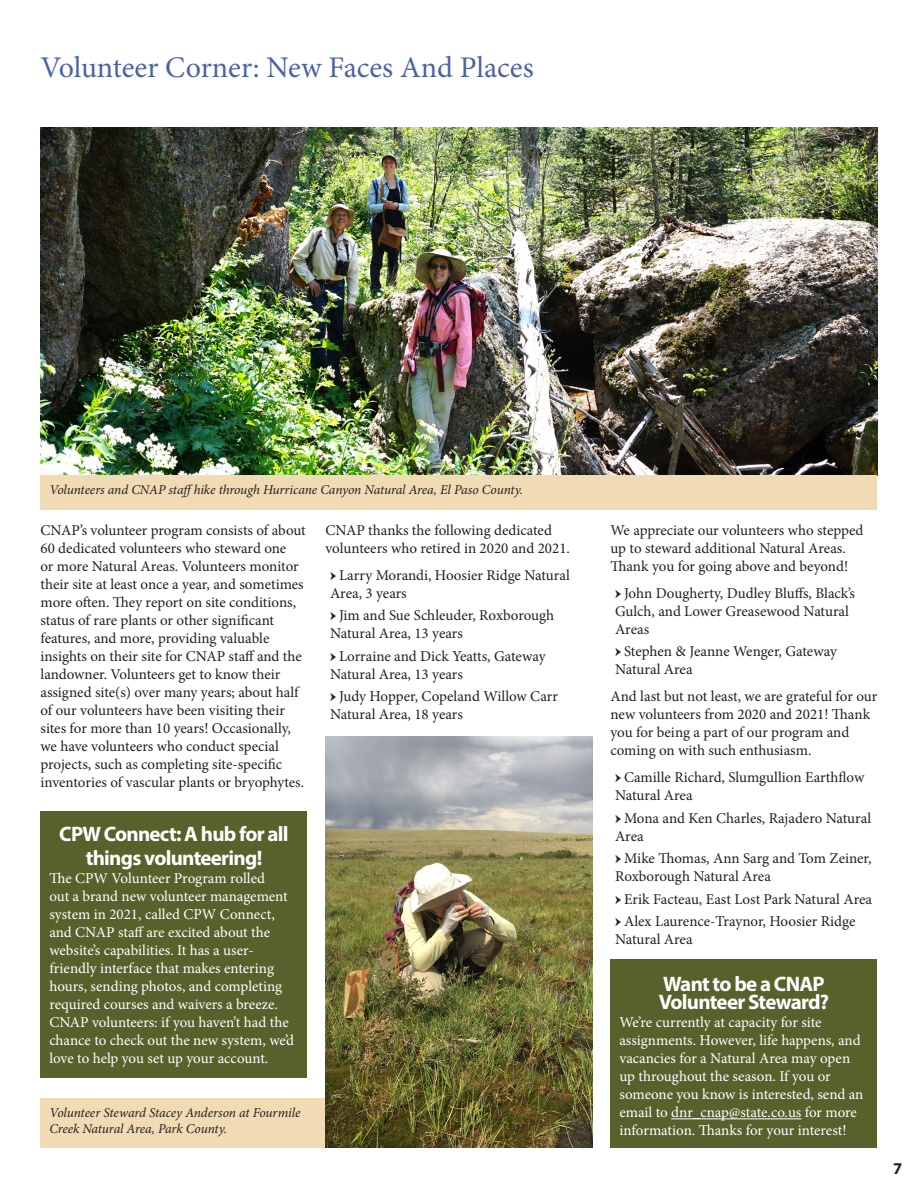
<style>
.page{position:relative;width:918px;height:1188px;background:#fff}
.page>*{position:absolute;margin:0;border:0;box-sizing:border-box;transform-origin:0 0}
.t1{font:30px "Minion Pro";color:#4c62a7}
.t2{font:700 21px/24px "Myriad Pro";letter-spacing:-.035em;color:#fff;text-align:center}
.t3{font:700 16.5px "Myriad Pro";color:#231f20}
.t4{font:15px/18px "Minion Pro";letter-spacing:-.005em;color:#231f20}
.t5{font:15px/18px "Minion Pro";letter-spacing:-.005em;color:#fff}
.t6{font:italic 13.5px/16.2px "Minion Pro";letter-spacing:-.01em;color:#231f20}
</style>
<div class="page">
<img style="left:40px;top:128px;width:837px;height:347px">
<div style="left:40px;top:475px;width:838px;height:35px;background:#f0dbb4"></div>
<div style="left:40px;top:811px;width:268px;height:266px;background:#56612b"></div>
<div style="left:610px;top:959px;width:268px;height:189px;background:#56612b"></div>
<hr style="left:671px;top:1118px;width:130px;height:1px;background:#fff">
<img style="left:326px;top:736px;width:266px;height:412px">
<div style="left:40px;top:1098px;width:286px;height:50px;background:#f0dbb4"></div>
<p class="t1" style="left:40px;top:47px;width:495px">Volunteer Corner: New Faces And Places</p>
<p class="t6" style="left:50px;top:482px;width:475px">Volunteers and CNAP staffhike through Hurricane Canyon Natural Area, El Paso County.</p>
<p class="t4" style="left:326px;top:521px;width:246px">CNAP thanks the following dedicated volunteers who retired in 2020 and 2021.</p>
<p class="t4" style="left:330px;top:566px;width:241px">ӹ Larry Morandi, Hoosier Ridge Natural<br>Area, 3 years</p>
<p class="t4" style="left:330px;top:606px;width:226px">ӹ Jim and Sue Schleuder, Roxborough<br>Natural Area, 13 years</p>
<p class="t4" style="left:330px;top:647px;width:217px">ӹ Lorraine and Dick Yeatts, Gateway<br>Natural Area, 13 years</p>
<p class="t4" style="left:330px;top:687px;width:230px">ӹ Judy Hopper, Copeland Willow Carr<br>Natural Area, 18 years</p>
<p class="t4" style="left:40px;top:521px;width:267px">CNAP’s volunteer program consists of about 60 dedicated volunteers who steward one<br>or more Natural Areas. Volunteers monitor their site at least once a year, and sometimes more often. They report on site conditions, status of rare plants or other significant features, and more, providing valuable insights on their site for CNAP staff and the landowner. Volunteers get to know their assigned site(s) over many years; about half of our volunteers have been visiting their sites for more than 10 years! Occasionally, we have volunteers who conduct special projects, such as completing site-specific inventories of vascular plants or bryophytes.</p>
<p class="t2" style="left:59px;top:821px;width:231px">CPW Connect: A hub for all things volunteering!</p>
<p class="t5" style="left:49px;top:869px;width:246px">The CPW Volunteer Program rolled<br>out a brand new volunteer management system in 2021, called CPW Connect, and CNAP staff are excited about the website’s capabilities. It has a user&shy;friendly interface that makes entering hours, sending photos, and completing required courses and waivers a breeze.<br>CNAP volunteers: if you haven’t had the chance to check out the new system, we’d love to help you set up your account.</p>
<p class="t6" style="left:50px;top:1104px;width:252px">Volunteer Steward Stacey Anderson at Fourmile<br>Creek Natural Area, Park County.</p>
<p class="t4" style="left:610px;top:521px;width:255px">We appreciate our volunteers who stepped up to steward additional Natural Areas.<br>Thank you for going above and beyond!</p>
<p class="t4" style="left:615px;top:584px;width:242px">ӹ John Dougherty, Dudley Bluffs, Black’s<br>Gulch, and Lower Greasewood Natural<br>Areas</p>
<p class="t4" style="left:615px;top:642px;width:223px">ӹ Stephen &amp; Jeanne Wenger, Gateway<br>Natural Area</p>
<p class="t4" style="left:610px;top:687px;width:268px">And last but not least, we are grateful for our new volunteers from 2020 and 2021! Thank you for being a part of our program and coming on with such enthusiasm.</p>
<p class="t4" style="left:615px;top:768px;width:251px">ӹ Camille Richard, Slumgullion Earthflow<br>Natural Area</p>
<p class="t4" style="left:615px;top:809px;width:258px">ӹ Mona and Ken Charles, Rajadero Natural<br>Area</p>
<p class="t4" style="left:615px;top:849px;width:258px">ӹ Mike Thomas, Ann Sarg and Tom Zeiner,<br>Roxborough Natural Area</p>
<p class="t4" style="left:615px;top:890px;width:259px">ӹ Erik Facteau, East Lost Park Natural Area</p>
<p class="t4" style="left:615px;top:912px;width:242px">ӹ Alex Laurence-Traynor, Hoosier Ridge<br>Natural Area</p>
<p class="t2" style="left:659px;top:975px;width:172px;line-height:18px;text-align:left">Want to be a CNAP<br>Volunteer Steward?</p>
<p class="t5" style="left:619px;top:1014px;width:246px">We’re currently at capacity for site assignments. However, life happens, and vacancies for a Natural Area may open up throughout the season. If you or someone you know is interested, send an email to dnr_cnap@state.co.us for more information. Thanks for your interest!</p>
<p class="t3" style="left:893px;top:1158px;width:11px">7</p>
</div>
